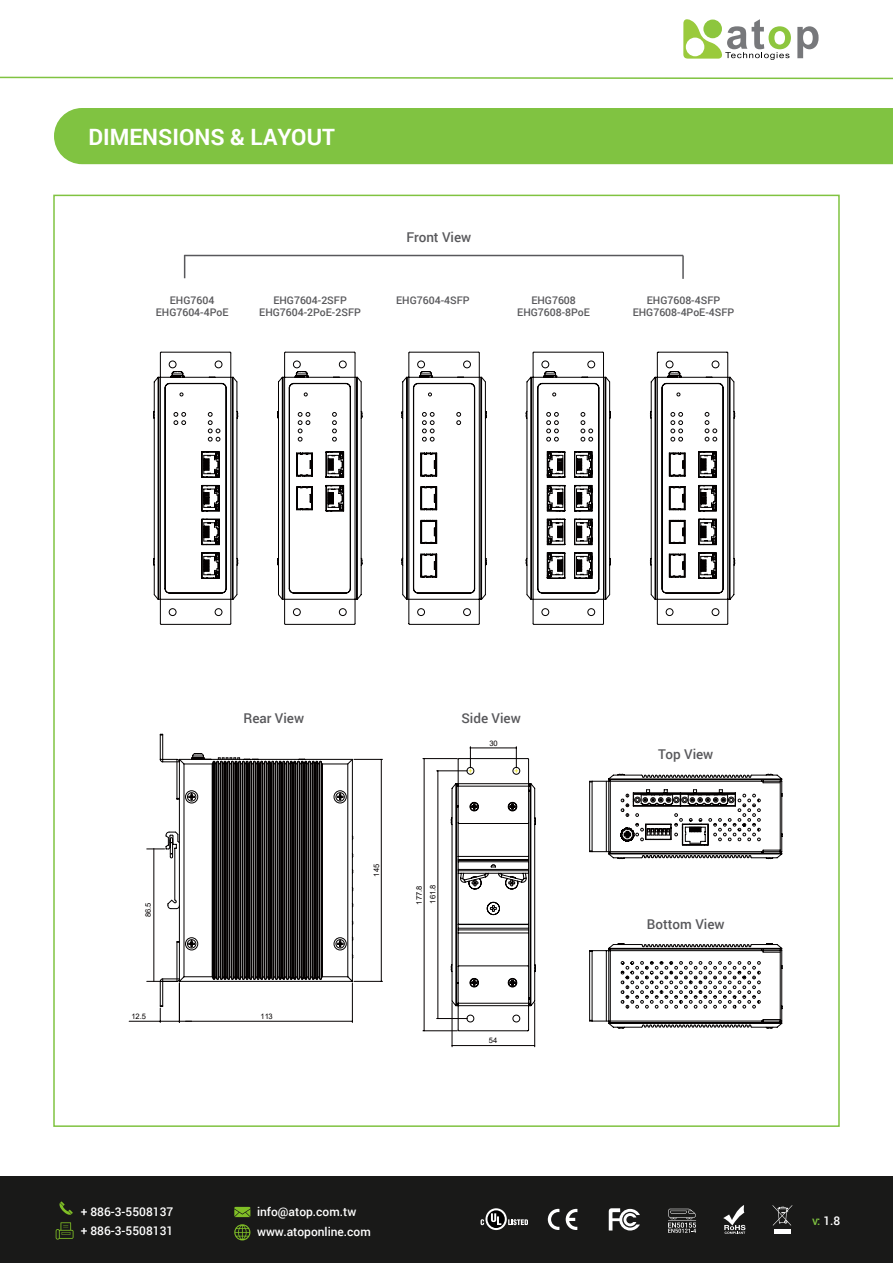
<style>
.page{position:relative;width:893px;height:1263px;background:#fff}
.page>*{position:absolute;margin:0;border:0;box-sizing:border-box;transform-origin:0 0}
.t1{font:700 22.5px "Roboto";color:#fff}
.t2{font:500 13.5px "Roboto";color:#58585b}
.t3{font:500 12px/19.5px "Roboto";color:#fff}
.t4{font:500 10.5px/12.6px "Roboto";color:#58585b;text-align:center}
.t5{font:7.5px "Arial";color:#050000}
.s1{color:#80c341}
</style>
<div class="page">
<svg style="left:0;top:76px;width:893px;height:4px"></svg>
<div style="left:0;top:1176px;width:893px;height:87px;background:#191918"></div>
<svg style="left:566px;top:1209px;width:11px;height:21px"></svg>
<svg style="left:548px;top:1209px;width:11px;height:21px"></svg>
<svg style="left:609px;top:1208px;width:31px;height:22px"></svg>
<svg style="left:723px;top:1205px;width:22px;height:29px"></svg>
<svg style="left:508px;top:1219px;width:20px;height:6px"></svg>
<svg style="left:485px;top:1208px;width:22px;height:22px"></svg>
<svg style="left:487px;top:1210px;width:18px;height:18px"></svg>
<svg style="left:491px;top:1213px;width:10px;height:12px"></svg>
<svg style="left:481px;top:1219px;width:3px;height:6px"></svg>
<svg style="left:683px;top:19px;width:108px;height:41px"></svg>
<svg style="left:797px;top:26px;width:22px;height:32px"></svg>
<svg style="left:668px;top:1209px;width:28px;height:24px"></svg>
<hr style="left:774px;top:1230px;width:16px;height:4px;background:#fff">
<svg style="left:773px;top:1205px;width:19px;height:20px"></svg>
<svg style="left:56px;top:1222px;width:18px;height:17px"></svg>
<svg style="left:234px;top:1207px;width:16px;height:10px"></svg>
<svg style="left:234px;top:1224px;width:16px;height:16px"></svg>
<svg style="left:59px;top:1201px;width:14px;height:14px"></svg>
<div style="left:54px;top:108px;width:839px;height:56px;background:#80c341"></div>
<hr style="left:184px;top:255px;width:499px;height:1px;background:#58585b">
<hr style="left:682px;top:256px;width:2px;height:23px;background:#58585b">
<svg style="left:184px;top:256px;width:1px;height:22px"></svg>
<svg style="left:525px;top:352px;width:210px;height:273px"></svg>
<svg style="left:401px;top:351px;width:86px;height:274px"></svg>
<svg style="left:153px;top:351px;width:86px;height:274px"></svg>
<svg style="left:277px;top:351px;width:86px;height:274px"></svg>
<hr style="left:452px;top:1002px;width:1px;height:45px;background:#050000">
<hr style="left:534px;top:1002px;width:1px;height:45px;background:#050000">
<hr style="left:452px;top:1045px;width:83px;height:1px;background:#050000">
<hr style="left:437px;top:770px;width:30px;height:1px;background:#050000">
<hr style="left:437px;top:1018px;width:30px;height:1px;background:#050000">
<hr style="left:437px;top:771px;width:1px;height:247px;background:#050000">
<hr style="left:423px;top:758px;width:34px;height:1px;background:#050000">
<hr style="left:423px;top:1030px;width:34px;height:1px;background:#050000">
<hr style="left:424px;top:758px;width:1px;height:273px;background:#050000">
<svg style="left:450px;top:747px;width:86px;height:284px"></svg>
<svg style="left:354px;top:759px;width:27px;height:1px"></svg>
<svg style="left:354px;top:981px;width:28px;height:1px"></svg>
<hr style="left:381px;top:759px;width:1px;height:222px;background:#050000">
<hr style="left:352px;top:983px;width:1px;height:39px;background:#050000">
<hr style="left:179px;top:1021px;width:173px;height:1px;background:#050000">
<hr style="left:179px;top:983px;width:1px;height:39px;background:#050000">
<hr style="left:129px;top:1021px;width:31px;height:1px;background:#050000">
<svg style="left:160px;top:1008px;width:19px;height:14px"></svg>
<hr style="left:147px;top:981px;width:31px;height:1px;background:#050000">
<svg style="left:160px;top:733px;width:193px;height:274px"></svg>
<svg style="left:147px;top:757px;width:197px;height:223px"></svg>
<hr style="left:153px;top:848px;width:1px;height:133px;background:#050000">
<svg style="left:589px;top:773px;width:194px;height:86px"></svg>
<svg style="left:589px;top:943px;width:194px;height:86px"></svg>
<h1 class="t1" style="left:88px;top:121px;width:248px">DIMENSIONS &amp; LAYOUT</h1>
<p class="t2" style="left:406px;top:227px;width:66px">Front View</p>
<p class="t4" style="left:156px;top:293px;width:74px">EHG7604<br>EHG7604-4PoE</p>
<p class="t4" style="left:259px;top:293px;width:103px">EHG7604-2SFP<br>EHG7604-2PoE-2SFP</p>
<p class="t4" style="left:396px;top:293px;width:75px">EHG7604-4SFP</p>
<p class="t4" style="left:517px;top:293px;width:74px">EHG7608<br>EHG7608-8PoE</p>
<p class="t4" style="left:633px;top:293px;width:103px">EHG7608-4SFP<br>EHG7608-4PoE-4SFP</p>
<p class="t2" style="left:243px;top:709px;width:62px">Rear View</p>
<p class="t2" style="left:461px;top:709px;width:61px">Side View</p>
<p class="t5" style="left:143px;top:917px;width:16px;rotate:-90deg">86.5</p>
<p class="t5" style="left:131px;top:1011px;width:16px">12.5</p>
<p class="t5" style="left:261px;top:1011px;width:14px">113</p>
<p class="t5" style="left:371px;top:877px;width:14px;rotate:-90deg">145</p>
<p class="t5" style="left:414px;top:904px;width:20px;rotate:-90deg">177.8</p>
<p class="t5" style="left:428px;top:904px;width:20px;rotate:-90deg">161.8</p>
<p class="t5" style="left:489px;top:738px;width:10px">30</p>
<p class="t5" style="left:489px;top:1035px;width:10px">54</p>
<p class="t3" style="left:81px;top:1201px;width:94px">+ 886-3-5508137 + 886-3-5508131</p>
<p class="t3" style="left:257px;top:1202px;width:115px">info@atop.com.tw www.atoponline.com</p>
<p class="t2" style="left:658px;top:744px;width:57px">Top View</p>
<p class="t2" style="left:647px;top:915px;width:79px">Bottom View</p>
<p class="t3" style="left:812px;top:1210px;width:30px"><span class="s1">v:</span> 1.8</p>
</div>
